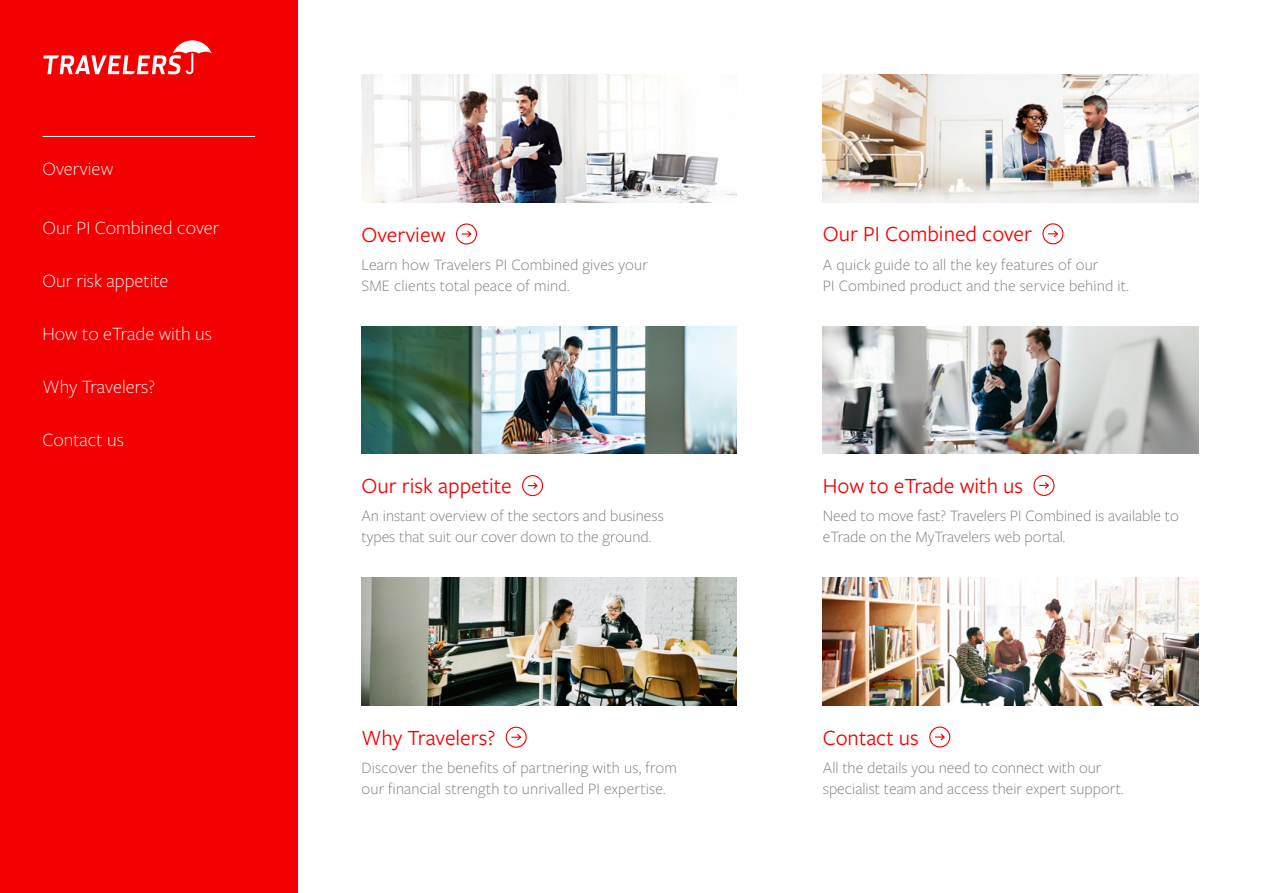
<style>
.page{position:relative;width:1263px;height:893px;background:#fff}
.page>*{position:absolute;margin:0;border:0;box-sizing:border-box;transform-origin:0 0}
.t1{font:22.5px "Freight Sans Pro";color:#f50002}
.t2{font:300 19.5px "Freight Sans Pro";color:#fff}
.t3{font:300 16.5px/21px "Freight Sans Pro";color:#73797c}
</style>
<div class="page">
<div style="left:0;top:0;width:298px;height:893px;background:#f50002"></div>
<svg style="left:456px;top:223px;width:21px;height:22px"></svg>
<svg style="left:522px;top:475px;width:22px;height:22px"></svg>
<svg style="left:505px;top:726px;width:22px;height:22px"></svg>
<svg style="left:1042px;top:223px;width:22px;height:22px"></svg>
<svg style="left:1033px;top:474px;width:22px;height:22px"></svg>
<svg style="left:929px;top:726px;width:22px;height:22px"></svg>
<svg style="left:43px;top:40px;width:169px;height:34px"></svg>
<hr style="left:43px;top:136px;width:212px;height:1px;background:#fff">
<img style="left:361px;top:326px;width:376px;height:128px">
<img style="left:361px;top:75px;width:376px;height:127px">
<img style="left:361px;top:578px;width:376px;height:127px">
<img style="left:823px;top:578px;width:375px;height:127px">
<img style="left:823px;top:326px;width:375px;height:128px">
<img style="left:823px;top:74px;width:375px;height:128px">
<p class="t2" style="left:43px;top:156px;width:72px">Overview</p>
<p class="t2" style="left:43px;top:214px;width:178px">Our PI Combined cover</p>
<p class="t2" style="left:43px;top:267px;width:127px">Our risk appetite</p>
<p class="t2" style="left:43px;top:321px;width:171px">How to eTrade with us</p>
<p class="t2" style="left:43px;top:374px;width:114px">Why Travelers?</p>
<p class="t2" style="left:43px;top:427px;width:83px">Contact us</p>
<h1 class="t1" style="left:361px;top:219px;width:86px">Overview</h1>
<p class="t3" style="left:361px;top:253px;width:288px">Learn how Travelers PI Combined gives your<br>SME clients total peace of mind.</p>
<h1 class="t1" style="left:361px;top:471px;width:152px">Our risk appetite</h1>
<p class="t3" style="left:361px;top:505px;width:304px">An instant overview of the sectors and business types that suit our cover down to the ground.</p>
<h1 class="t1" style="left:361px;top:722px;width:135px">Why Travelers?</h1>
<p class="t3" style="left:361px;top:756px;width:317px">Discover the benefits of partnering with us, from our financial strength to unrivalled PI expertise.</p>
<h1 class="t1" style="left:823px;top:219px;width:211px">Our PI Combined cover</h1>
<p class="t3" style="left:823px;top:253px;width:308px">A quick guide to all the key features of our<br>PI Combined product and the service behind it.</p>
<h1 class="t1" style="left:823px;top:471px;width:202px">How to eTrade with us</h1>
<p class="t3" style="left:823px;top:505px;width:358px">Need to move fast? Travelers PI Combined is available to eTrade on the MyTravelers web portal.</p>
<h1 class="t1" style="left:823px;top:722px;width:98px">Contact us</h1>
<p class="t3" style="left:823px;top:756px;width:302px">All the details you need to connect with our specialist team and access their expert support.</p>
</div>
